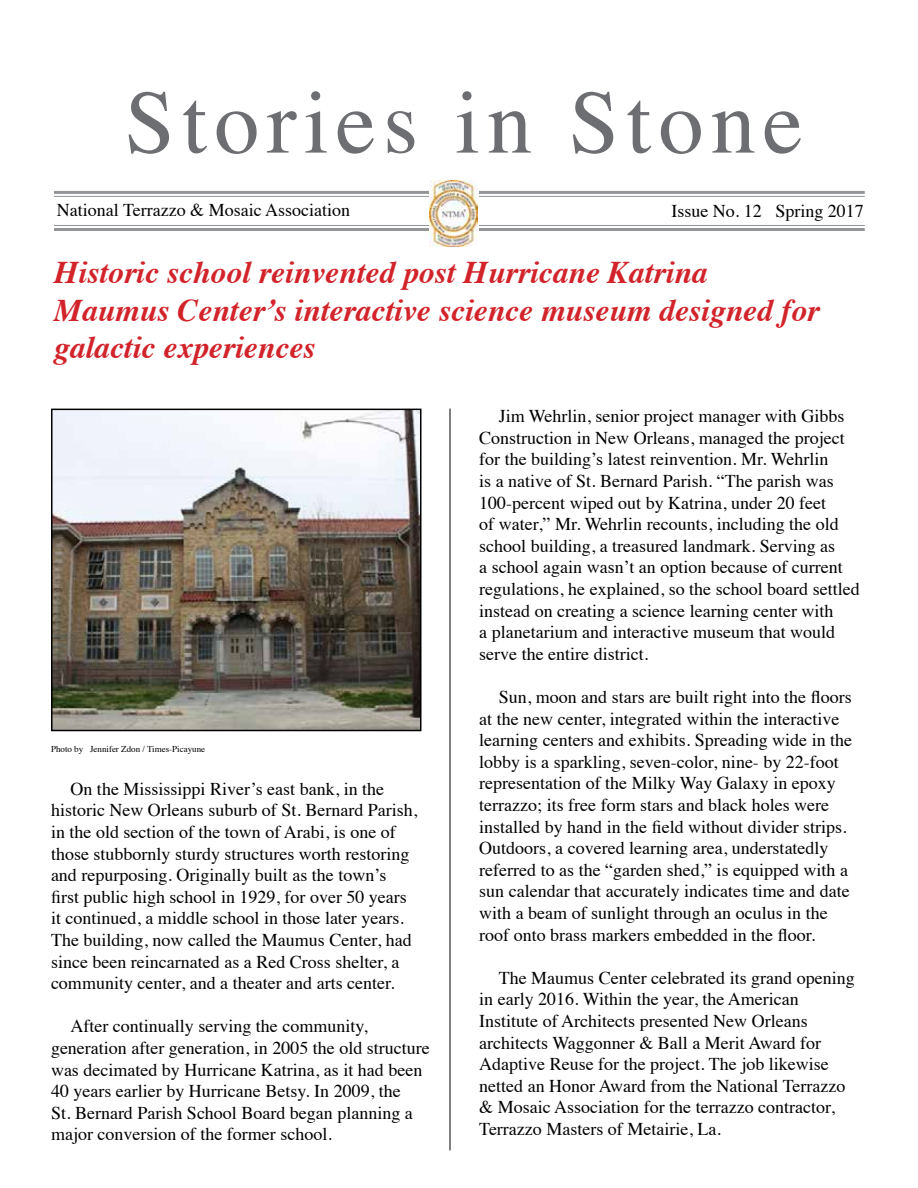
<style>
.page{position:relative;width:918px;height:1188px;background:#fff}
.page>*{position:absolute;margin:0;border:0;box-sizing:border-box;transform-origin:0 0}
.t1{font:90px "Times";letter-spacing:.08em;color:#6d6e71}
.t2{font:italic 700 31.5px/37.8px "Times";color:#d2232a}
.t3{font:18px/21.6px "Times";color:#000}
.t4{font:9px "Times";color:#000}
</style>
<div class="page">
<img style="left:54px;top:412px;width:365px;height:316px">
<div style="left:51px;top:409px;width:371px;height:322px;border:2px solid #000"></div>
<hr style="left:54px;top:191px;width:811px;height:3px;background:#939598">
<hr style="left:54px;top:196px;width:811px;height:1px;background:#939598">
<hr style="left:54px;top:225px;width:811px;height:1px;background:#939598">
<hr style="left:54px;top:228px;width:811px;height:3px;background:#939598">
<img style="left:430px;top:180px;width:48px;height:67px">
<hr style="left:450px;top:409px;width:1px;height:741px;background:#000">
<h1 class="t1" style="left:125px;top:38px;width:680px">Stories in Stone</h1>
<p class="t3" style="left:57px;top:198px;width:295px">National Terrazzo &amp; Mosaic Association</p>
<p class="t3" style="left:671px;top:199px;width:194px">Issue No. 12 Spring 2017</p>
<h2 class="t2" style="left:54px;top:250px;width:767px">Historic school reinvented post Hurricane Katrina<br>Maumus Center’s interactive science museum designed for galactic experiences</h2>
<p class="t4" style="left:51px;top:740px;width:156px">Photo by Jennifer Zdon / Times-Picayune</p>
<p class="t3" style="left:51px;top:776px;width:368px;text-indent:19px">On the Mississippi River’s east bank, in the historic New Orleans suburb of St. Bernard Parish, in the old section of the town of Arabi, is one of those stubbornly sturdy structures worth restoring and repurposing. Originally built as the town’s first public high school in 1929, for over 50 years it continued, a middle school in those later years.<br>The building, now called the Maumus Center, had since been reincarnated as a Red Cross shelter, a community center, and a theater and arts center.</p>
<p class="t3" style="left:51px;top:1014px;width:380px;text-indent:19px">After continually serving the community, generation after generation, in 2005 the old structure was decimated by Hurricane Katrina, as it had been 40 years earlier by Hurricane Betsy. In 2009, the<br>St. Bernard Parish School Board began planning a major conversion of the former school.</p>
<p class="t3" style="left:479px;top:404px;width:382px;text-indent:19px">Jim Wehrlin, senior project manager with Gibbs Construction in New Orleans, managed the project for the building’s latest reinvention. Mr. Wehrlin<br>is a native of St. Bernard Parish. “The parish was 100-percent wiped out by Katrina, under 20 feet<br>of water,” Mr. Wehrlin recounts, including the old school building, a treasured landmark. Serving as<br>a school again wasn’t an option because of current regulations, he explained, so the school board settled instead on creating a science learning center with<br>a planetarium and interactive museum that would serve the entire district.</p>
<p class="t3" style="left:479px;top:685px;width:374px;text-indent:19px">Sun, moon and stars are built right into the floors at the new center, integrated within the interactive learning centers and exhibits. Spreading wide in the lobby is a sparkling, seven-color, nine- by 22-foot representation of the Milky Way Galaxy in epoxy terrazzo; its free form stars and black holes were installed by hand in the field without divider strips.<br>Outdoors, a covered learning area, understatedly referred to as the “garden shed,” is equipped with a sun calendar that accurately indicates time and date with a beam of sunlight through an oculus in the roof onto brass markers embedded in the floor.</p>
<p class="t3" style="left:479px;top:965px;width:377px;text-indent:19px">The Maumus Center celebrated its grand opening in early 2016. Within the year, the American Institute of Architects presented New Orleans architects Waggonner &amp; Ball a Merit Award for Adaptive Reuse for the project. The job likewise netted an Honor Award from the National Terrazzo &amp; Mosaic Association for the terrazzo contractor, Terrazzo Masters of Metairie, La.</p>
</div>
